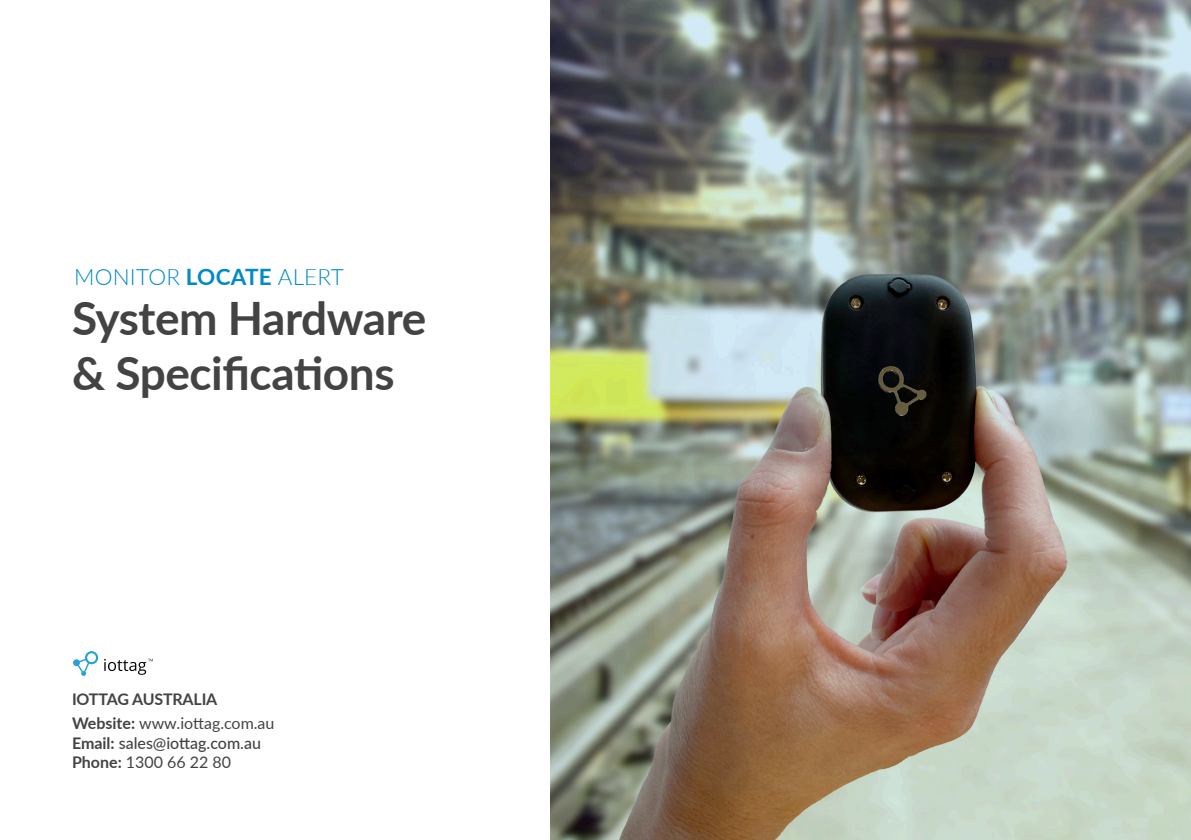
<style>
.page{position:relative;width:1191px;height:840px;background:#fff}
.page>*{position:absolute;margin:0;border:0;box-sizing:border-box;transform-origin:0 0}
.t1{font:700 46px/55.2px "Lato";letter-spacing:-.01em;color:#434343}
.Hearder_2{font:300 22.6px "Lato";letter-spacing:.01em;color:#008ac7}
.t2{font:16px "Lato";color:#434343}
.t3{font:500 16px "Lato";color:#434343}
.t4{font:700 16px "Lato";letter-spacing:-.01em;color:#434343}
.s1{font-weight:700}
</style>
<div class="page">
<svg style="left:73px;top:651px;width:25px;height:24px"></svg>
<svg style="left:104px;top:658px;width:49px;height:16px"></svg>
<img style="left:550px;top:0;width:641px;height:839px">
<p class="Hearder_2" style="left:74px;top:261px;width:271px">MONITOR <span class="s1">LOCATE</span> ALERT</p>
<p class="t1" style="left:72px;top:288px;width:356px">System Hardware &amp; Specifications</p>
<p class="t4" style="left:72px;top:687px;width:147px">IOTTAG AUSTRALIA</p>
<p class="t2" style="left:72px;top:711px;width:204px"><span class="s1">Website:</span> www.iottag.com.au</p>
<p class="t3" style="left:72px;top:731px;width:190px"><span class="s1">Email:</span> sales@iottag.com.au</p>
<p class="t2" style="left:72px;top:750px;width:160px"><span class="s1">Phone:</span> 1300 66 22 80</p>
</div>
